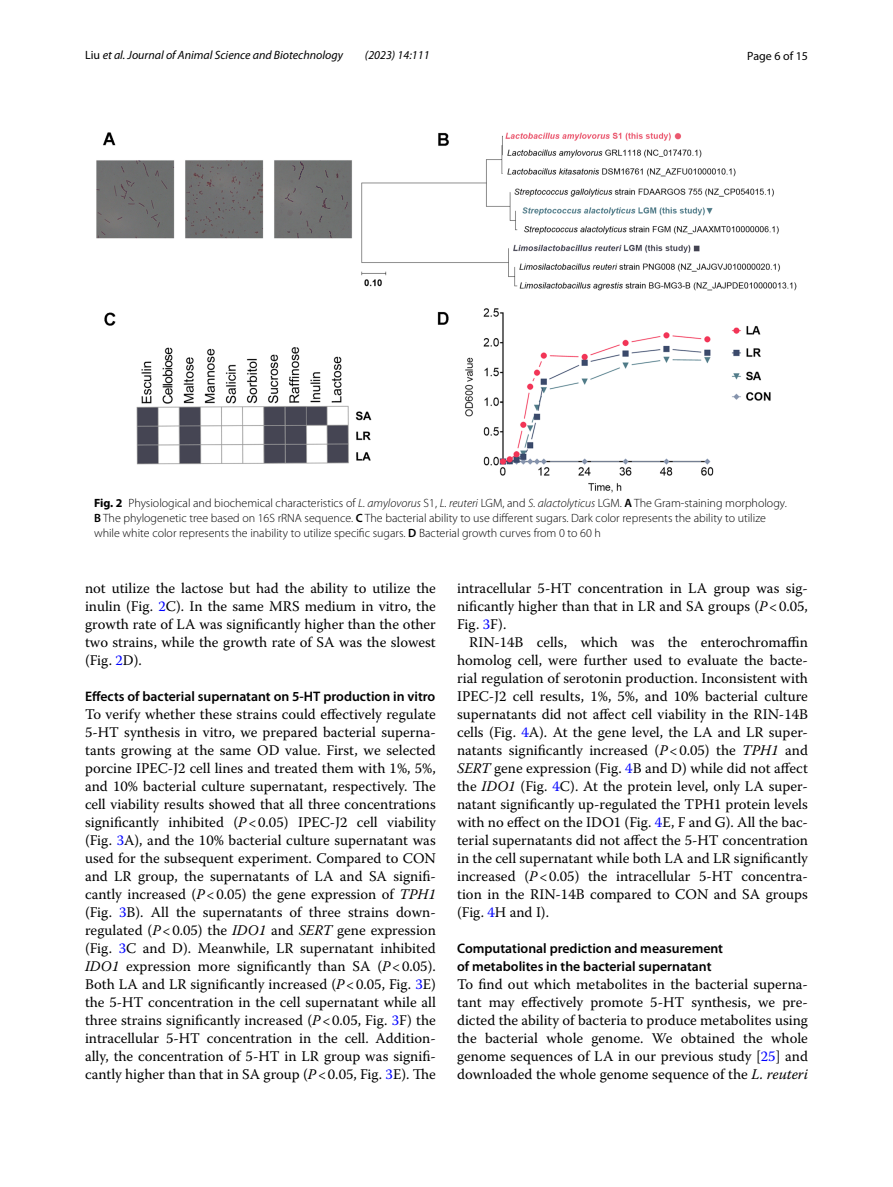
<style>
.page{position:relative;width:893px;height:1187px;background:#fff}
.page>*{position:absolute;margin:0;border:0;box-sizing:border-box;transform-origin:0 0}
.t1{font:14.7px/18px "Warnock Pro";color:#000;text-align:justify}
.t2{font:600 13.8px/18px "Myriad Pro";color:#000}
.t3{font:300 12px/15px "Myriad Pro";color:#000}
.t4{font:italic 12px "Myriad Pro";color:#000}
.t5{font:12px "Myriad Pro";color:#000}
.s1{font-style:normal}
.s2{font-weight:700}
.s3{font-style:italic}
.s4{font-weight:600}
.s5{color:#00f}
</style>
<div class="page">
<img style="left:96px;top:133px;width:701px;height:359px">
<p class="t4" style="left:85px;top:48px;width:260px"><span class="s1">Liu</span> et al. Journal of Animal Science and Biotechnology</p>
<p class="t4" style="left:365px;top:48px;width:66px">(2023) 14:111</p>
<p class="t5" style="left:747px;top:48px;width:62px">Page 6 of 15</p>
<p class="t3" style="left:94px;top:496px;width:694px"><span class="s2">Fig. 2</span> Physiological and biochemical characteristics of <span class="s3">L. amylovorus</span> S1, <span class="s3">L. reuteri</span> LGM, and <span class="s3">S. alactolyticus</span> LGM. <span class="s4">A</span> The Gram-staining morphology.<br><span class="s4">B</span> The phylogenetic tree based on 16S rRNA sequence. <span class="s4">C</span> The bacterial ability to use different sugars. Dark color represents the ability to utilize while white color represents the inability to utilize specific sugars. <span class="s4">D</span> Bacterial growth curves from 0 to 60 h</p>
<p class="t1" style="left:85px;top:578px;width:352px">not utilize the lactose but had the ability to utilize the inulin (Fig. <span class="s5">2</span>C). In the same MRS medium in vitro, the growth rate of LA was significantly higher than the other two strains, while the growth rate of SA was the slowest (Fig. <span class="s5">2</span>D).</p>
<p class="t2" style="left:85px;top:686px;width:352px">Effects of bacterial supernatant on 5‑HT production in vitro</p>
<p class="t1" style="left:85px;top:704px;width:352px">To verify whether these strains could effectively regulate 5-HT synthesis in vitro, we prepared bacterial superna&shy;tants growing at the same OD value. First, we selected porcine IPEC-J2 cell lines and treated them with 1%, 5%, and 10% bacterial culture supernatant, respectively. The cell viability results showed that all three concentrations significantly inhibited (<span class="s3">P</span>&lt;0.05) IPEC-J2 cell viability (Fig. <span class="s5">3</span>A), and the 10% bacterial culture supernatant was used for the subsequent experiment. Compared to CON and LR group, the supernatants of LA and SA signifi&shy;cantly increased (<span class="s3">P</span>&lt;0.05) the gene expression of <span class="s3">TPH1 </span>(Fig. <span class="s5">3</span>B). All the supernatants of three strains down&shy;regulated (<span class="s3">P</span>&lt;0.05) the <span class="s3">IDO1</span> and <span class="s3">SERT</span> gene expression (Fig. <span class="s5">3</span>C and D). Meanwhile, LR supernatant inhibited <span class="s3">IDO1</span> expression more significantly than SA (<span class="s3">P</span>&lt;0.05).<br>Both LA and LR significantly increased (<span class="s3">P</span>&lt;0.05, Fig. <span class="s5">3</span>E) the 5-HT concentration in the cell supernatant while all three strains significantly increased (<span class="s3">P</span>&lt;0.05, Fig. <span class="s5">3</span>F) the intracellular 5-HT concentration in the cell. Addition&shy;ally, the concentration of 5-HT in LR group was signifi&shy;cantly higher than that in SA group (<span class="s3">P</span>&lt;0.05, Fig. <span class="s5">3</span>E). The</p>
<p class="t1" style="left:457px;top:578px;width:352px">intracellular 5-HT concentration in LA group was sig&shy;nificantly higher than that in LR and SA groups (<span class="s3">P</span>&lt;0.05, Fig. <span class="s5">3</span>F).</p>
<p class="t1" style="left:457px;top:632px;width:352px;text-indent:12px">RIN-14B cells, which was the enterochromaffin homolog cell, were further used to evaluate the bacte&shy;rial regulation of serotonin production. Inconsistent with IPEC-J2 cell results, 1%, 5%, and 10% bacterial culture supernatants did not affect cell viability in the RIN-14B cells (Fig. <span class="s5">4</span>A). At the gene level, the LA and LR super&shy;natants significantly increased (<span class="s3">P</span>&lt;0.05) the <span class="s3">TPH1</span> and <span class="s3">SERT</span> gene expression (Fig. <span class="s5">4</span>B and D) while did not affect the <span class="s3">IDO1</span> (Fig. <span class="s5">4</span>C). At the protein level, only LA super&shy;natant significantly up-regulated the TPH1 protein levels with no effect on the IDO1 (Fig. <span class="s5">4</span>E, F and G). All the bac&shy;terial supernatants did not affect the 5-HT concentration in the cell supernatant while both LA and LR significantly increased (<span class="s3">P</span>&lt;0.05) the intracellular 5-HT concentra&shy;tion in the RIN-14B compared to CON and SA groups (Fig. <span class="s5">4</span>H and I).</p>
<p class="t2" style="left:457px;top:938px;width:268px">Computational prediction and measurement of metabolites in the bacterial supernatant</p>
<p class="t1" style="left:457px;top:974px;width:352px">To find out which metabolites in the bacterial superna&shy;tant may effectively promote 5-HT synthesis, we pre&shy;dicted the ability of bacteria to produce metabolites using the bacterial whole genome. We obtained the whole genome sequences of LA in our previous study [<span class="s5">25</span>] and downloaded the whole genome sequence of the <span class="s3">L. reuteri</span></p>
</div>
